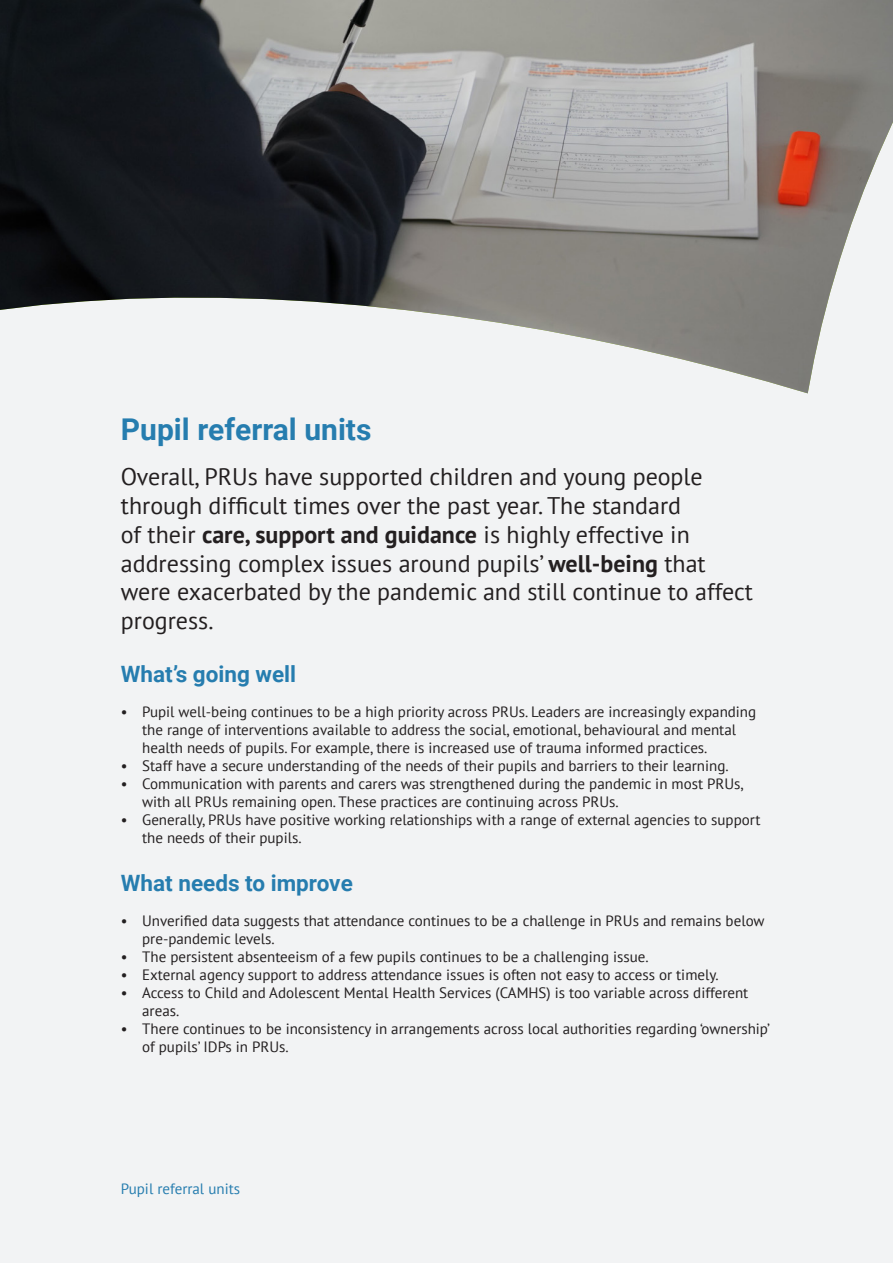
<style>
.page{position:relative;width:893px;height:1263px;background:#fff}
.page>*{position:absolute;margin:0;border:0;box-sizing:border-box;transform-origin:0 0}
.Heading_1_Glas{font:700 30px "Roboto";color:#267daf}
.Big_Paragraph{font:24px/28.8px "PT Sans";color:#231f20}
.Heading_2{font:700 22.5px "Roboto";color:#267daf}
.t1{font:15px/18px "PT Sans";color:#231f20}
.Footer_Title{font:15px "PT Sans";color:#267daf}
.s1{font-weight:700}
</style>
<div class="page">
<div style="left:1px;top:1px;width:892px;height:1262px;background:#f2f3f4"></div>
<img style="left:0;top:0;width:893px;height:393px">
<p class="Heading_1_Glas" style="left:121px;top:409px;width:252px">Pupil referral units</p>
<p class="Big_Paragraph" style="left:121px;top:462px;width:633px">Overall, PRUs have supported children and young people through difficult times over the past year. The standard<br>of their <span class="s1">care, support and guidance</span> is highly effective in addressing complex issues around pupils’ <span class="s1">well-being</span> that were exacerbated by the pandemic and still continue to affect progress.</p>
<p class="Heading_2" style="left:121px;top:658px;width:177px">What’s going well</p>
<p class="t1" style="left:142px;top:702px;width:615px;text-indent:-21px">• Pupil well-being continues to be a high priority across PRUs. Leaders are increasingly expanding the range of interventions available to address the social, emotional, behavioural and mental health needs of pupils. For example, there is increased use of trauma informed practices.</p>
<p class="t1" style="left:121px;top:756px;width:609px">• Staff have a secure understanding of the needs of their pupils and barriers to their learning.</p>
<p class="t1" style="left:142px;top:774px;width:603px;text-indent:-21px">• Communication with parents and carers was strengthened during the pandemic in most PRUs, with all PRUs remaining open. These practices are continuing across PRUs.</p>
<p class="t1" style="left:142px;top:810px;width:620px;text-indent:-21px">• Generally, PRUs have positive working relationships with a range of external agencies to support the needs of their pupils.</p>
<p class="Heading_2" style="left:121px;top:867px;width:233px">What needs to improve</p>
<p class="t1" style="left:142px;top:911px;width:624px;text-indent:-21px">• Unverified data suggests that attendance continues to be a challenge in PRUs and remains below pre-pandemic levels.</p>
<p class="t1" style="left:121px;top:947px;width:529px">• The persistent absenteeism of a few pupils continues to be a challenging issue.</p>
<p class="t1" style="left:121px;top:965px;width:599px">• External agency support to address attendance issues is often not easy to access or timely.</p>
<p class="t1" style="left:142px;top:983px;width:608px;text-indent:-21px">• Access to Child and Adolescent Mental Health Services (CAMHS) is too variable across different areas.</p>
<p class="t1" style="left:142px;top:1019px;width:629px;text-indent:-21px">• There continues to be inconsistency in arrangements across local authorities regarding ‘ownership’ of pupils’ IDPs in PRUs.</p>
<p class="Footer_Title" style="left:121px;top:1179px;width:121px">Pupil referral units</p>
</div>
